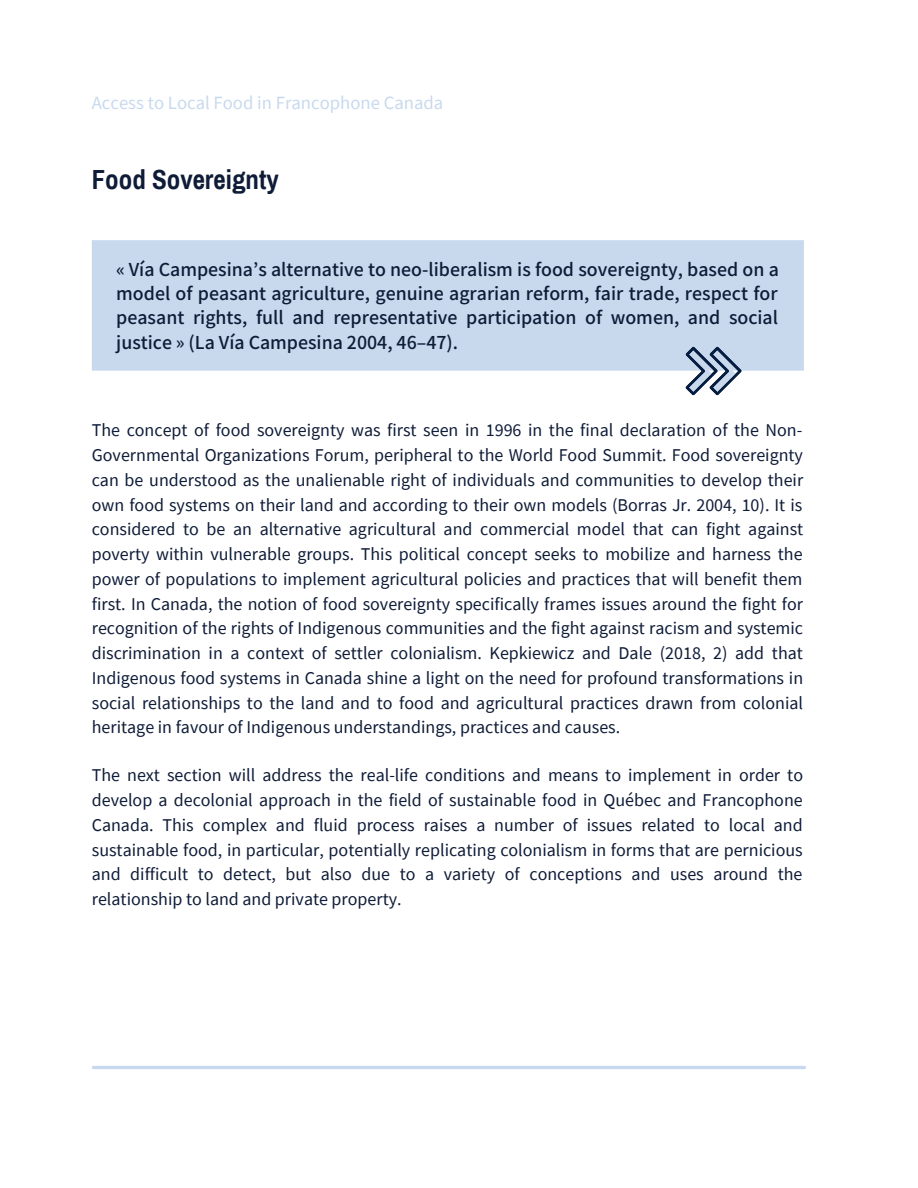
<style>
.page{position:relative;width:918px;height:1188px;background:#fff}
.page>*{position:absolute;margin:0;border:0;box-sizing:border-box;transform-origin:0 0}
.t1{font:700 27px "Archivo Narrow";color:#0f1c37}
.t2{font:18.75px "Source Sans Pro";color:#c8d9ee}
.t3{font:18px/24.8px "Source Sans Pro";color:#0f1c37;text-align:justify}
.t4{font:500 17.7px/24.3px "Source Han Sans JP";color:#0f1c37;text-align:justify}
</style>
<div class="page">
<div style="left:93px;top:241px;width:710px;height:128px;background:#c8d9ee"></div>
<hr style="left:92px;top:243px;width:2px;height:125px;background:#c8d9ee">
<hr style="left:801px;top:243px;width:3px;height:125px;background:#c8d9ee">
<hr style="left:94px;top:368px;width:707px;height:3px;background:#c8d9ee">
<hr style="left:94px;top:240px;width:707px;height:3px;background:#c8d9ee">
<hr style="left:93px;top:1066px;width:711px;height:3px;background:#c8d9ee">
<svg style="left:686px;top:347px;width:56px;height:48px"></svg>
<p class="t2" style="left:92px;top:91px;width:353px">Access to Local Food in Francophone Canada</p>
<h1 class="t1" style="left:92px;top:165px;width:189px">Food Sovereignty</h1>
<p class="t4" style="left:116px;top:256px;width:664px">« Vía Campesina’s alternative to neo-liberalism is food sovereignty, based on a model of peasant agriculture, genuine agrarian reform, fair trade, respect for peasant rights, full and representative participation of women, and social justice » (La Vía Campesina 2004, 46–47).</p>
<p class="t3" style="left:92px;top:418px;width:713px">The concept of food sovereignty was first seen in 1996 in the final declaration of the Non-Governmental Organizations Forum, peripheral to the World Food Summit. Food sovereignty can be understood as the unalienable right of individuals and communities to develop their own food systems on their land and according to their own models (Borras Jr. 2004, 10). It is considered to be an alternative agricultural and commercial model that can fight against poverty within vulnerable groups. This political concept seeks to mobilize and harness the power of populations to implement agricultural policies and practices that will benefit them first. In Canada, the notion of food sovereignty specifically frames issues around the fight for recognition of the rights of Indigenous communities and the fight against racism and systemic discrimination in a context of settler colonialism. Kepkiewicz and Dale (2018, 2) add that Indigenous food systems in Canada shine a light on the need for profound transformations in social relationships to the land and to food and agricultural practices drawn from colonial heritage in favour of Indigenous understandings, practices and causes.</p>
<p class="t3" style="left:92px;top:763px;width:713px">The next section will address the real-life conditions and means to implement in order to develop a decolonial approach in the field of sustainable food in Québec and Francophone Canada. This complex and fluid process raises a number of issues related to local and sustainable food, in particular, potentially replicating colonialism in forms that are pernicious and difficult to detect, but also due to a variety of conceptions and uses around the relationship to land and private property.</p>
</div>
